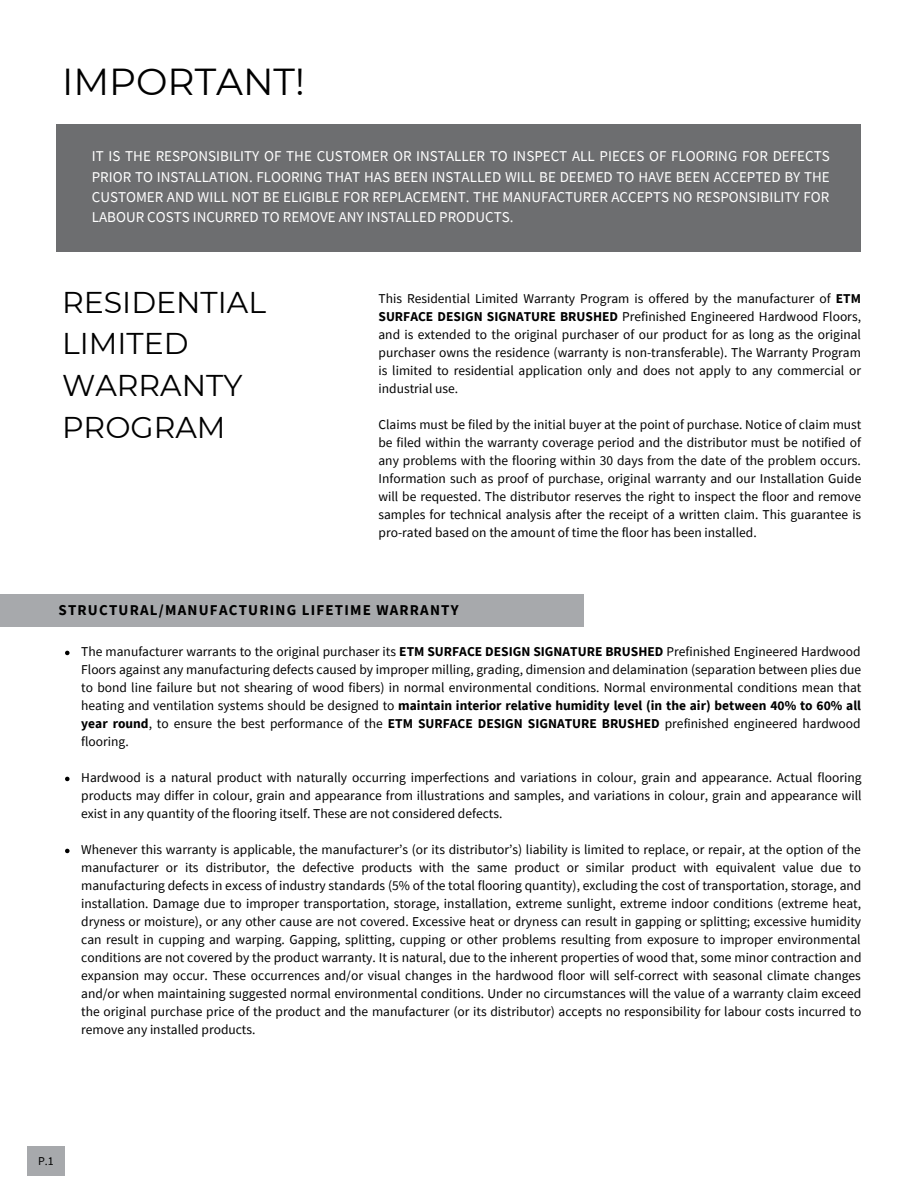
<style>
.page{position:relative;width:918px;height:1188px;background:#fff}
.page>*{position:absolute;margin:0;border:0;box-sizing:border-box;transform-origin:0 0}
.t1{font:37.5px "Montserrat";color:#000}
.t2{font:30px/41.7px "Montserrat";color:#000}
.t3{font:15px/20.2px "Source Sans Pro";color:#fff;text-align:justify}
.t4{font:700 15px "Source Sans Pro";letter-spacing:.08em;color:#000}
.t5{font:13.5px/18px "Source Sans Pro";color:#000;text-align:justify}
.t6{font:12px "Source Sans Pro";color:#000}
.s1{font-weight:700}
</style>
<div class="page">
<div style="left:57px;top:124px;width:804px;height:128px;background:#6d6e70"></div>
<div style="left:0;top:594px;width:584px;height:32px;background:#a7a9ac"></div>
<svg style="left:65px;top:651px;width:5px;height:4px"></svg>
<svg style="left:65px;top:777px;width:5px;height:4px"></svg>
<svg style="left:65px;top:849px;width:5px;height:4px"></svg>
<div style="left:27px;top:1147px;width:37px;height:28px;background:#a7a9ac"></div>
<h1 class="t1" style="left:62px;top:58px;width:244px">IMPORTANT!</h1>
<p class="t3" style="left:92px;top:146px;width:740px">IT IS THE RESPONSIBILITY OF THE CUSTOMER OR INSTALLER TO INSPECT ALL PIECES OF FLOORING FOR DEFECTS PRIOR TO INSTALLATION. FLOORING THAT HAS BEEN INSTALLED WILL BE DEEMED TO HAVE BEEN ACCEPTED BY THE CUSTOMER AND WILL NOT BE ELIGIBLE FOR REPLACEMENT. THE MANUFACTURER ACCEPTS NO RESPONSIBILITY FOR LABOUR COSTS INCURRED TO REMOVE ANY INSTALLED PRODUCTS.</p>
<h2 class="t2" style="left:62px;top:281px;width:205px">RESIDENTIAL<br>LIMITED<br>WARRANTY<br>PROGRAM</h2>
<p class="t5" style="left:379px;top:290px;width:484px">This Residential Limited Warranty Program is offered by the manufacturer of <span class="s1">ETM SURFACE DESIGN SIGNATURE BRUSHED</span> Prefinished Engineered Hardwood Floors, and is extended to the original purchaser of our product for as long as the original purchaser owns the residence (warranty is non-transferable). The Warranty Program is limited to residential application only and does not apply to any commercial or industrial use.</p>
<p class="t5" style="left:379px;top:416px;width:484px">Claims must be filed by the initial buyer at the point of purchase. Notice of claim must be filed within the warranty coverage period and the distributor must be notified of any problems with the flooring within 30 days from the date of the problem occurs.<br>Information such as proof of purchase, original warranty and our Installation Guide will be requested. The distributor reserves the right to inspect the floor and remove samples for technical analysis after the receipt of a written claim. This guarantee is pro-rated based on the amount of time the floor has been installed.</p>
<p class="t4" style="left:59px;top:600px;width:402px">STRUCTURAL/MANUFACTURING LIFETIME WARRANTY</p>
<p class="t5" style="left:81px;top:643px;width:782px">The manufacturer warrants to the original purchaser its <span class="s1">ETM SURFACE DESIGN SIGNATURE BRUSHED</span> Prefinished Engineered Hardwood Floors against any manufacturing defects caused by improper milling, grading, dimension and delamination (separation between plies due to bond line failure but not shearing of wood fibers) in normal environmental conditions. Normal environmental conditions mean that heating and ventilation systems should be designed to <span class="s1">maintain interior relative humidity level (in the air) between 40% to 60% all year round</span>, to ensure the best performance of the <span class="s1">ETM SURFACE DESIGN SIGNATURE BRUSHED</span> prefinished engineered hardwood flooring.</p>
<p class="t5" style="left:81px;top:769px;width:782px">Hardwood is a natural product with naturally occurring imperfections and variations in colour, grain and appearance. Actual flooring products may differ in colour, grain and appearance from illustrations and samples, and variations in colour, grain and appearance will exist in any quantity of the flooring itself. These are not considered defects.</p>
<p class="t5" style="left:81px;top:841px;width:782px">Whenever this warranty is applicable, the manufacturer’s (or its distributor’s) liability is limited to replace, or repair, at the option of the manufacturer or its distributor, the defective products with the same product or similar product with equivalent value due to manufacturing defects in excess of industry standards (5% of the total flooring quantity), excluding the cost of transportation, storage, and installation. Damage due to improper transportation, storage, installation, extreme sunlight, extreme indoor conditions (extreme heat, dryness or moisture), or any other cause are not covered. Excessive heat or dryness can result in gapping or splitting; excessive humidity can result in cupping and warping. Gapping, splitting, cupping or other problems resulting from exposure to improper environmental conditions are not covered by the product warranty. It is natural, due to the inherent properties of wood that, some minor contraction and expansion may occur. These occurrences and/or visual changes in the hardwood floor will self-correct with seasonal climate changes and/or when maintaining suggested normal environmental conditions. Under no circumstances will the value of a warranty claim exceed the original purchase price of the product and the manufacturer (or its distributor) accepts no responsibility for labour costs incurred to remove any installed products.</p>
<p class="t6" style="left:38px;top:1153px;width:17px">P.1</p>
</div>
